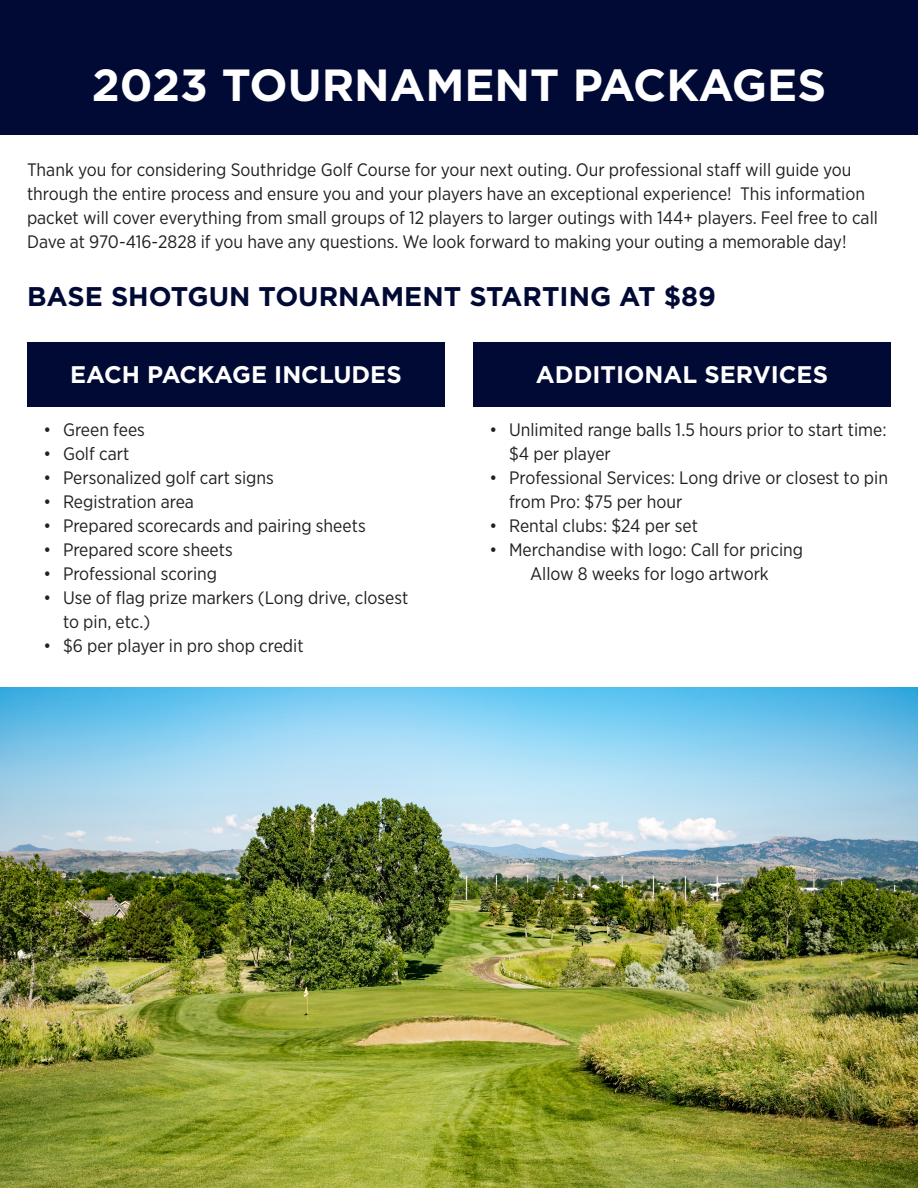
<style>
.page{position:relative;width:918px;height:1188px;background:#fff}
.page>*{position:absolute;margin:0;border:0;box-sizing:border-box;transform-origin:0 0}
.t1{font:700 45px "Gotham";color:#fff}
.t2{font:700 27px "Gotham";color:#000a35}
.t3{font:700 24px "Gotham";color:#fff}
.t4{font:18px/24px "Gotham Narrow";color:#231f20}
</style>
<div class="page">
<div style="left:0;top:0;width:918px;height:135px;background:#000a35"></div>
<div style="left:473px;top:342px;width:418px;height:65px;background:#000a35"></div>
<div style="left:27px;top:342px;width:418px;height:65px;background:#000a35"></div>
<img style="left:0;top:688px;width:918px;height:500px">
<p class="t1" style="left:92px;top:55px;width:736px">2023 TOURNAMENT PACKAGES</p>
<p class="t4" style="left:27px;top:158px;width:853px">Thank you for considering Southridge Golf Course for your next outing. Our professional staff will guide you through the entire process and ensure you and your players have an exceptional experience! This information packet will cover everything from small groups of 12 players to larger outings with 144+ players. Feel free to call Dave at 970-416-2828 if you have any questions. We look forward to making your outing a memorable day!</p>
<p class="t2" style="left:27px;top:279px;width:690px">BASE SHOTGUN TOURNAMENT STARTING AT $89</p>
<p class="t3" style="left:70px;top:359px;width:333px">EACH PACKAGE INCLUDES</p>
<p class="t3" style="left:536px;top:359px;width:294px">ADDITIONAL SERVICES</p>
<p class="t4" style="left:44px;top:418px;width:103px">• Green fees</p>
<p class="t4" style="left:44px;top:442px;width:87px">• Golf cart</p>
<p class="t4" style="left:44px;top:466px;width:232px">• Personalized golf cart signs</p>
<p class="t4" style="left:44px;top:490px;width:152px">• Registration area</p>
<p class="t4" style="left:44px;top:514px;width:324px">• Prepared scorecards and pairing sheets</p>
<p class="t4" style="left:44px;top:538px;width:191px">• Prepared score sheets</p>
<p class="t4" style="left:44px;top:562px;width:175px">• Professional scoring</p>
<p class="t4" style="left:63px;top:586px;width:347px;text-indent:-20px">• Use of flag prize markers (Long drive, closest to pin, etc.)</p>
<p class="t4" style="left:44px;top:634px;width:262px">• $6 per player in pro shop credit</p>
<p class="t4" style="left:509px;top:418px;width:379px;text-indent:-20px">• Unlimited range balls 1.5 hours prior to start time: $4 per player</p>
<p class="t4" style="left:509px;top:466px;width:380px;text-indent:-20px">• Professional Services: Long drive or closest to pin from Pro: $75 per hour</p>
<p class="t4" style="left:490px;top:514px;width:210px">• Rental clubs: $24 per set</p>
<p class="t4" style="left:490px;top:538px;width:315px;text-align:center">• Merchandise with logo: Call for pricing<br>Allow 8 weeks for logo artwork</p>
</div>
